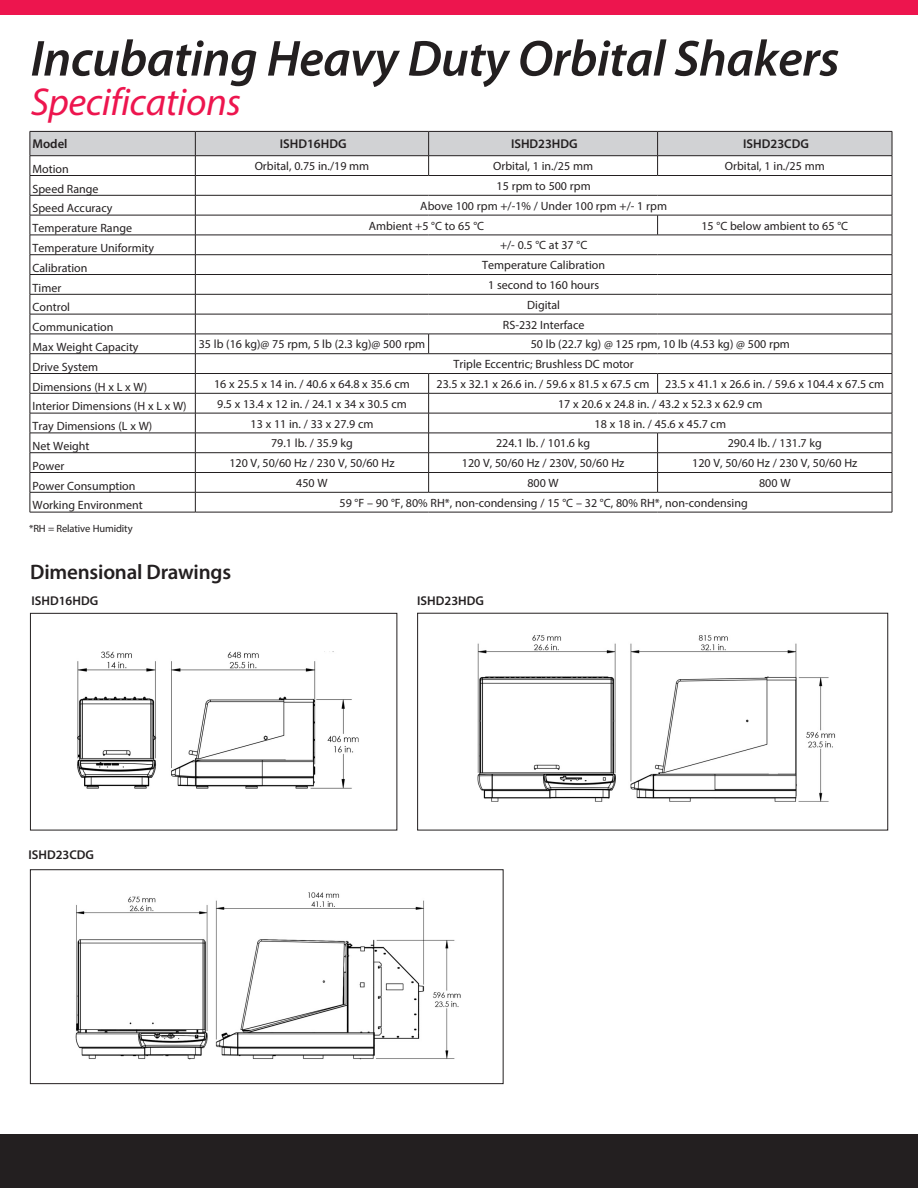
<style>
.page{position:relative;width:918px;height:1188px;background:#fff}
.page>*{position:absolute;margin:0;border:0;box-sizing:border-box;transform-origin:0 0}
.Cover_Product_Name{font:italic 600 51px "Myriad Pro";letter-spacing:-.01em;color:#231f20}
.Cover_Product_Name-2{font:italic 39px "Myriad Pro";letter-spacing:-.01em;color:#ed154e}
.Back_Bullet_List{font:600 21px "Myriad Pro";letter-spacing:-.01em;color:#231f20}
.Specs_Top_Row{font:600 12.75px "Myriad Pro";color:#231f20}
.Specs_Left_Column{font:12px "Myriad Pro";color:#231f20}
.Interior_Back_Produc{font:10.5px "Myriad Pro";letter-spacing:-.01em;color:#231f20}
</style>
<div class="page">
<div style="left:0;top:0;width:918px;height:15px;background:#ed154e"></div>
<div style="left:0;top:1134px;width:918px;height:54px;background:#231f20"></div>
<svg style="left:30px;top:131px;width:863px;height:381px"></svg>
<hr style="left:30px;top:512px;width:165px;height:1px;background:#231f20">
<hr style="left:195px;top:512px;width:234px;height:1px;background:#231f20">
<hr style="left:429px;top:512px;width:229px;height:1px;background:#231f20">
<hr style="left:658px;top:512px;width:234px;height:1px;background:#231f20">
<img style="left:77px;top:651px;width:282px;height:138px">
<div style="left:30px;top:613px;width:367px;height:217px;border:1px solid #231f20"></div>
<img style="left:477px;top:635px;width:359px;height:167px">
<div style="left:417px;top:613px;width:471px;height:217px;border:1px solid #231f20"></div>
<img style="left:75px;top:892px;width:386px;height:168px">
<div style="left:30px;top:869px;width:474px;height:215px;border:1px solid #231f20"></div>
<p class="Cover_Product_Name" style="left:31px;top:26px;width:810px">Incubating Heavy Duty Orbital Shakers</p>
<p class="Cover_Product_Name-2" style="left:31px;top:78px;width:212px">Specifications</p>
<p class="Specs_Top_Row" style="left:33px;top:136px;width:36px">Model</p>
<p class="Specs_Top_Row" style="left:280px;top:136px;width:68px">ISHD16HDG</p>
<p class="Specs_Top_Row" style="left:511px;top:136px;width:68px">ISHD23HDG</p>
<p class="Specs_Top_Row" style="left:743px;top:136px;width:67px">ISHD23CDG</p>
<p class="Specs_Left_Column" style="left:33px;top:161px;width:38px">Motion</p>
<p class="Specs_Left_Column" style="left:255px;top:159px;width:116px">Orbital, 0.75 in./19 mm</p>
<p class="Specs_Left_Column" style="left:493px;top:159px;width:101px">Orbital, 1 in./25 mm</p>
<p class="Specs_Left_Column" style="left:725px;top:159px;width:101px">Orbital, 1 in./25 mm</p>
<p class="Specs_Left_Column" style="left:33px;top:181px;width:67px">Speed Range</p>
<p class="Specs_Left_Column" style="left:497px;top:178px;width:96px">15 rpm to 500 rpm</p>
<p class="Specs_Left_Column" style="left:33px;top:201px;width:81px">Speed Accuracy</p>
<p class="Specs_Left_Column" style="left:420px;top:198px;width:248px">Above 100 rpm +/-1% / Under 100 rpm +/- 1 rpm</p>
<p class="Specs_Left_Column" style="left:33px;top:221px;width:101px">Temperature Range</p>
<p class="Specs_Left_Column" style="left:369px;top:218px;width:117px">Ambient +5 °C to 65 °C</p>
<p class="Specs_Left_Column" style="left:701px;top:218px;width:148px">15 °C below ambient to 65 °C</p>
<p class="Specs_Left_Column" style="left:33px;top:240px;width:123px">Temperature Uniformity</p>
<p class="Specs_Left_Column" style="left:500px;top:238px;width:89px">+/- 0.5 °C at 37 °C</p>
<p class="Specs_Left_Column" style="left:33px;top:260px;width:56px">Calibration</p>
<p class="Specs_Left_Column" style="left:482px;top:258px;width:124px">Temperature Calibration</p>
<p class="Specs_Left_Column" style="left:33px;top:280px;width:30px">Timer</p>
<p class="Specs_Left_Column" style="left:488px;top:277px;width:113px">1 second to 160 hours</p>
<p class="Specs_Left_Column" style="left:33px;top:300px;width:39px">Control</p>
<p class="Specs_Left_Column" style="left:527px;top:297px;width:34px">Digital</p>
<p class="Specs_Left_Column" style="left:33px;top:320px;width:82px">Communication</p>
<p class="Specs_Left_Column" style="left:503px;top:317px;width:83px">RS-232 Interface</p>
<p class="Specs_Left_Column" style="left:33px;top:339px;width:108px">Max Weight Capacity</p>
<p class="Specs_Left_Column" style="left:199px;top:337px;width:228px">35 lb (16 kg)@ 75 rpm, 5 lb (2.3 kg)@ 500 rpm</p>
<p class="Specs_Left_Column" style="left:531px;top:337px;width:261px">50 lb (22.7 kg) @ 125 rpm, 10 lb (4.53 kg) @ 500 rpm</p>
<p class="Specs_Left_Column" style="left:33px;top:359px;width:67px">Drive System</p>
<p class="Specs_Left_Column" style="left:454px;top:357px;width:182px">Triple Eccentric; Brushless DC motor</p>
<p class="Specs_Left_Column" style="left:33px;top:379px;width:116px">Dimensions (H x L x W)</p>
<p class="Specs_Left_Column" style="left:214px;top:376px;width:197px">16 x 25.5 x 14 in. / 40.6 x 64.8 x 35.6 cm</p>
<p class="Specs_Left_Column" style="left:437px;top:376px;width:214px">23.5 x 32.1 x 26.6 in. / 59.6 x 81.5 x 67.5 cm</p>
<p class="Specs_Left_Column" style="left:665px;top:376px;width:221px">23.5 x 41.1 x 26.6 in. / 59.6 x 104.4 x 67.5 cm</p>
<p class="Specs_Left_Column" style="left:33px;top:399px;width:156px">Interior Dimensions (H x L x W)</p>
<p class="Specs_Left_Column" style="left:217px;top:396px;width:191px">9.5 x 13.4 x 12 in. / 24.1 x 34 x 30.5 cm</p>
<p class="Specs_Left_Column" style="left:558px;top:396px;width:206px">17 x 20.6 x 24.8 in. / 43.2 x 52.3 x 62.9 cm</p>
<p class="Specs_Left_Column" style="left:33px;top:419px;width:121px">Tray Dimensions (L x W)</p>
<p class="Specs_Left_Column" style="left:251px;top:416px;width:124px">13 x 11 in. / 33 x 27.9 cm</p>
<p class="Specs_Left_Column" style="left:595px;top:416px;width:133px">18 x 18 in. / 45.6 x 45.7 cm</p>
<p class="Specs_Left_Column" style="left:33px;top:438px;width:58px">Net Weight</p>
<p class="Specs_Left_Column" style="left:271px;top:436px;width:83px">79.1 lb. / 35.9 kg</p>
<p class="Specs_Left_Column" style="left:496px;top:436px;width:95px">224.1 lb. / 101.6 kg</p>
<p class="Specs_Left_Column" style="left:728px;top:436px;width:95px">290.4 lb. / 131.7 kg</p>
<p class="Specs_Left_Column" style="left:33px;top:458px;width:33px">Power</p>
<p class="Specs_Left_Column" style="left:229px;top:456px;width:167px">120 V, 50/60 Hz / 230 V, 50/60 Hz</p>
<p class="Specs_Left_Column" style="left:462px;top:456px;width:164px">120 V, 50/60 Hz / 230V, 50/60 Hz</p>
<p class="Specs_Left_Column" style="left:692px;top:456px;width:167px">120 V, 50/60 Hz / 230 V, 50/60 Hz</p>
<p class="Specs_Left_Column" style="left:33px;top:478px;width:104px">Power Consumption</p>
<p class="Specs_Left_Column" style="left:296px;top:475px;width:33px">450 W</p>
<p class="Specs_Left_Column" style="left:527px;top:475px;width:33px">800 W</p>
<p class="Specs_Left_Column" style="left:759px;top:475px;width:33px">800 W</p>
<p class="Specs_Left_Column" style="left:33px;top:498px;width:112px">Working Environment</p>
<p class="Specs_Left_Column" style="left:340px;top:495px;width:410px">59 °F – 90 °F, 80% RH*, non-condensing / 15 °C – 32 °C, 80% RH*, non-condensing</p>
<p class="Interior_Back_Produc" style="left:29px;top:522px;width:105px">*RH = Relative Humidity</p>
<p class="Back_Bullet_List" style="left:30px;top:559px;width:202px">Dimensional Drawings</p>
<p class="Specs_Top_Row" style="left:32px;top:592px;width:68px">ISHD16HDG</p>
<p class="Specs_Top_Row" style="left:417px;top:592px;width:68px">ISHD23HDG</p>
<p class="Specs_Top_Row" style="left:28px;top:846px;width:67px">ISHD23CDG</p>
</div>
